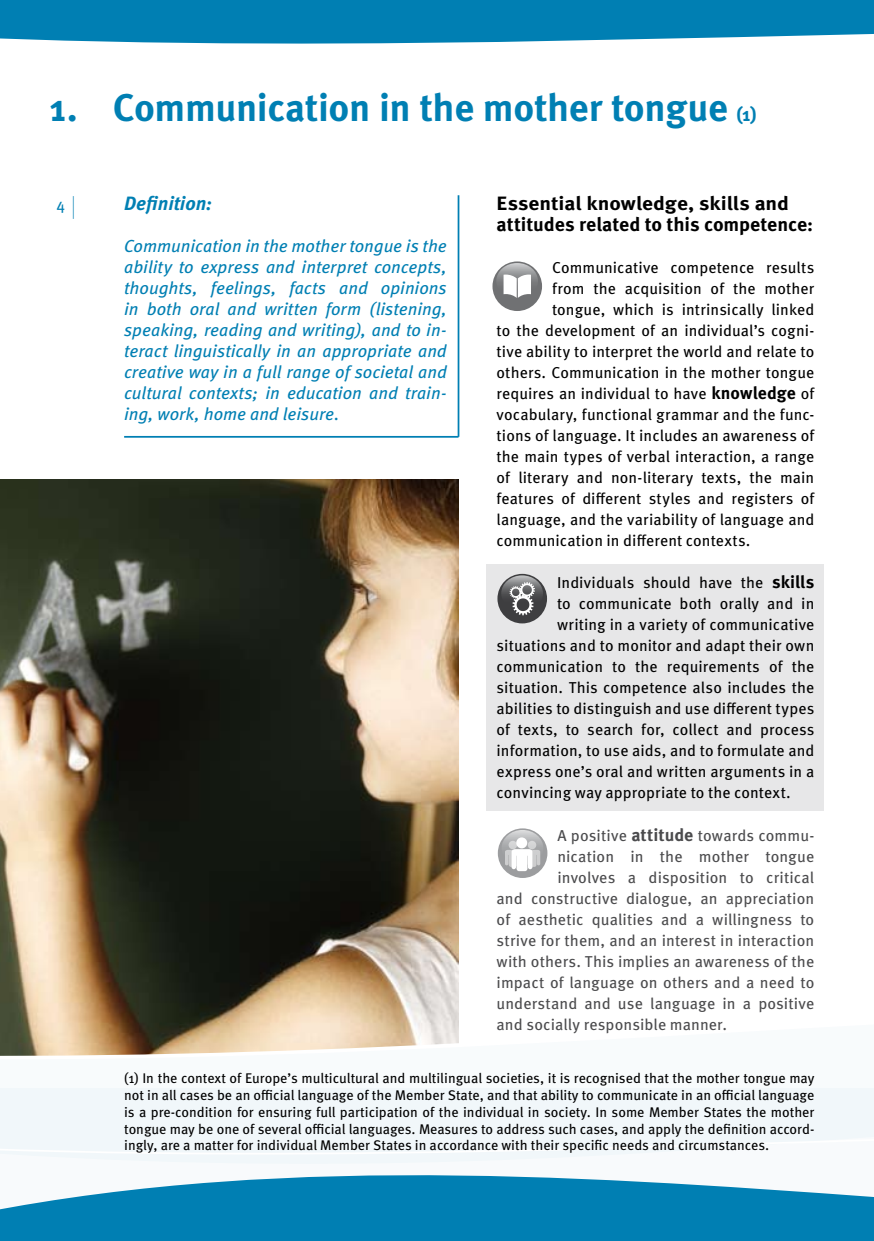
<style>
.page{position:relative;width:874px;height:1241px;background:#fff}
.page>*{position:absolute;margin:0;border:0;box-sizing:border-box;transform-origin:0 0}
.t1{font:700 38.5px "Meta Pro";letter-spacing:-.01em;color:#007fb3}
.t2{font:700 19.25px/21px "Meta Pro";letter-spacing:-.005em;color:#000;scale:1.1 1}
.t3{font:italic 700 19.25px "Meta Pro";color:#007fb3}
.t4{font:italic 17.5px/21px "Meta Pro";letter-spacing:-.005em;color:#007fb3;text-align:justify}
.t5{font:15.75px "Meta Pro";letter-spacing:.005em;color:#000}
.t6{font:15.75px "Meta Pro";letter-spacing:.005em;color:#4b4b4d}
.t7{font:15.75px "Meta Pro";color:#007fb3}
.t8{font:14px/16.8px "Meta Pro";color:#000;text-align:justify}
.s1{font-size:19.25px}
.s2{font-size:23.62px}
.s3{font-weight:700;font-size:17.5px}
</style>
<div class="page">
<img style="left:0;top:480px;width:458px;height:491px">
<svg style="left:0;top:971px;width:459px;height:55px;background:#9d8c71"></svg>
<svg style="left:0;top:1026px;width:459px;height:30px"></svg>
<svg style="left:0;top:1088px;width:873px;height:152px;fill:#f1f7fa"></svg>
<svg style="left:0;top:0;width:873px;height:44px;background:#1489b8"></svg>
<div style="left:486px;top:563px;width:337px;height:247px;background:#e7e7e8"></div>
<div style="left:497px;top:573px;width:49px;height:50px;background:#3e3e40;border-radius:50%"></div>
<svg style="left:501px;top:575px;width:41px;height:40px"></svg>
<div style="left:497px;top:828px;width:50px;height:49px;background:#9c9d9f;border-radius:50%"></div>
<svg style="left:501px;top:829px;width:42px;height:42px"></svg>
<div style="left:492px;top:261px;width:49px;height:50px;background:#707173;border-radius:50%"></div>
<svg style="left:496px;top:263px;width:41px;height:35px"></svg>
<hr style="left:457px;top:195px;width:2px;height:242px;background:#007fb3">
<hr style="left:124px;top:436px;width:334px;height:1px;background:#007fb3">
<h1 class="t1" style="left:50px;top:83px;width:708px">1. Communication in the mother tongue <span class="s1">(1)</span></h1>
<p class="t7" style="left:56px;top:195px;width:20px">4 <span class="s2">|</span></p>
<p class="t3" style="left:124px;top:191px;width:89px">Definition:</p>
<p class="t4" style="left:124px;top:236px;width:324px">Communication in the mother tongue is the ability to express and interpret concepts, thoughts, feelings, facts and opinions in both oral and written form (listening, speaking, reading and writing), and to in&shy;teract linguistically in an appropriate and creative way in a full range of societal and cultural contexts; in education and train&shy;ing, work, home and leisure.</p>
<p class="t2" style="left:496px;top:193px;width:289px">Essential knowledge, skills and attitudes related to this competence:</p>
<p class="t5" style="left:552px;top:258px;width:264px">Communicative competence results</p>
<p class="t5" style="left:552px;top:279px;width:264px">from the acquisition of the mother</p>
<p class="t5" style="left:552px;top:300px;width:264px">tongue, which is intrinsically linked</p>
<p class="t5" style="left:496px;top:321px;width:319px">to the development of an individual’s cogni-</p>
<p class="t5" style="left:496px;top:342px;width:319px">tive ability to interpret the world and relate to</p>
<p class="t5" style="left:496px;top:363px;width:319px">others. Communication in the mother tongue</p>
<p class="t5" style="left:496px;top:384px;width:319px">requires an individual to have <span class="s3">knowledge</span> of</p>
<p class="t5" style="left:496px;top:405px;width:319px">vocabulary, functional grammar and the func-</p>
<p class="t5" style="left:496px;top:426px;width:319px">tions of language. It includes an awareness of</p>
<p class="t5" style="left:496px;top:447px;width:319px">the main types of verbal interaction, a range</p>
<p class="t5" style="left:496px;top:468px;width:319px">of literary and non-literary texts, the main</p>
<p class="t5" style="left:496px;top:489px;width:319px">features of different styles and registers of</p>
<p class="t5" style="left:496px;top:510px;width:319px">language, and the variability of language and</p>
<p class="t5" style="left:496px;top:531px;width:255px">communication in different contexts.</p>
<p class="t5" style="left:556px;top:573px;width:259px">Individuals should have the <span class="s3">skills</span></p>
<p class="t5" style="left:556px;top:594px;width:259px">to communicate both orally and in</p>
<p class="t5" style="left:556px;top:615px;width:259px">writing in a variety of communicative</p>
<p class="t5" style="left:496px;top:636px;width:319px">situations and to monitor and adapt their own</p>
<p class="t5" style="left:496px;top:657px;width:319px">communication to the requirements of the</p>
<p class="t5" style="left:496px;top:678px;width:319px">situation. This competence also includes the</p>
<p class="t5" style="left:496px;top:699px;width:319px">abilities to distinguish and use different types</p>
<p class="t5" style="left:496px;top:720px;width:319px">of texts, to search for, collect and process</p>
<p class="t5" style="left:496px;top:741px;width:319px">information, to use aids, and to formulate and</p>
<p class="t5" style="left:496px;top:762px;width:319px">express one’s oral and written arguments in a</p>
<p class="t5" style="left:496px;top:783px;width:295px">convincing way appropriate to the context.</p>
<p class="t6" style="left:557px;top:825px;width:258px">A positive <span class="s3">attitude</span> towards commu-</p>
<p class="t6" style="left:557px;top:846px;width:258px">nication in the mother tongue</p>
<p class="t6" style="left:557px;top:867px;width:258px">involves a disposition to critical</p>
<p class="t6" style="left:496px;top:888px;width:319px">and constructive dialogue, an appreciation</p>
<p class="t6" style="left:496px;top:909px;width:319px">of aesthetic qualities and a willingness to</p>
<p class="t6" style="left:496px;top:930px;width:319px">strive for them, and an interest in interaction</p>
<p class="t6" style="left:496px;top:951px;width:319px">with others. This implies an awareness of the</p>
<p class="t6" style="left:496px;top:972px;width:319px">impact of language on others and a need to</p>
<p class="t6" style="left:496px;top:993px;width:319px">understand and use language in a positive</p>
<p class="t6" style="left:496px;top:1014px;width:232px">and socially responsible manner.</p>
<p class="t8" style="left:124px;top:1069px;width:691px">(1) In the context of Europe’s multicultural and multilingual societies, it is recognised that the mother tongue may not in all cases be an official language of the Member State, and that ability to communicate in an official language is a pre-condition for ensuring full participation of the individual in society. In some Member States the mother tongue may be one of several official languages. Measures to address such cases, and apply the definition accord&shy;ingly, are a matter for individual Member States in accordance with their specific needs and circumstances.</p>
</div>
